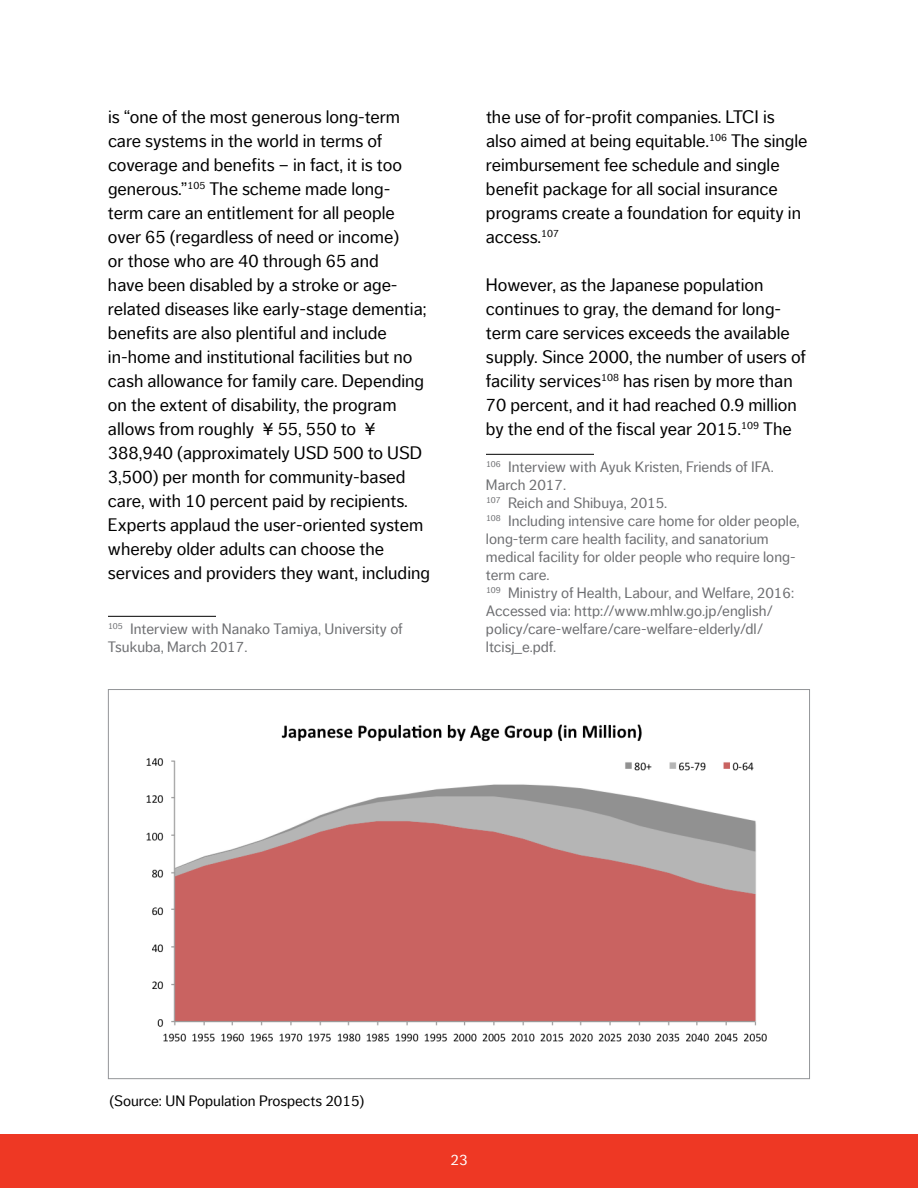
<style>
.page{position:relative;width:918px;height:1188px;background:#fff}
.page>*{position:absolute;margin:0;border:0;box-sizing:border-box;transform-origin:0 0}
.t1{font:18px/24px "Dagny Offc Pro";color:#000}
.t2{font:15px/18px "Dagny Offc Pro";color:#6d6e71}
.t3{font:15px "Dagny Offc Pro";color:#000}
.t4{font:15px "Dagny Offc Pro";color:#fff}
</style>
<div class="page">
<div style="left:0;top:1134px;width:918px;height:54px;background:#ee3824"></div>
<hr style="left:108px;top:616px;width:108px;height:1px;background:#000">
<hr style="left:486px;top:454px;width:108px;height:1px;background:#000">
<img style="left:146px;top:724px;width:621px;height:318px">
<p class="t1" style="left:108px;top:105px;width:324px">is “one of the most generous long-term care systems in the world in terms of coverage and benefits – in fact, it is too generous.”<sup>105</sup> The scheme made long&shy;term care an entitlement for all people over 65 (regardless of need or income)<br>or those who are 40 through 65 and<br>have been disabled by a stroke or age&shy;related diseases like early-stage dementia; benefits are also plentiful and include in-home and institutional facilities but no cash allowance for family care. Depending on the extent of disability, the program allows from roughly ¥ 55, 550 to ¥ 388,940 (approximately USD 500 to USD 3,500) per month for community-based care, with 10 percent paid by recipients.<br>Experts applaud the user-oriented system whereby older adults can choose the services and providers they want, including</p>
<p class="t2" style="left:108px;top:620px;width:296px"><sup>105</sup> Interview with Nanako Tamiya, University of<br>Tsukuba, March 2017.</p>
<p class="t1" style="left:486px;top:105px;width:323px">the use of for-profit companies. LTCI is also aimed at being equitable.<sup>106</sup> The single reimbursement fee schedule and single benefit package for all social insurance programs create a foundation for equity in access.<sup>107</sup></p>
<p class="t1" style="left:486px;top:273px;width:321px">However, as the Japanese population continues to gray, the demand for long&shy;term care services exceeds the available supply. Since 2000, the number of users of facility services<sup>108</sup> has risen by more than 70 percent, and it had reached 0.9 million by the end of the fiscal year 2015.<sup>109</sup> The</p>
<p class="t2" style="left:486px;top:458px;width:315px"><sup>106</sup> Interview with Ayuk Kristen, Friends of IFA.<br>March 2017.<br><sup>107</sup> Reich and Shibuya, 2015.<br><sup>108</sup> Including intensive care home for older people, long-term care health facility, and sanatorium medical facility for older people who require long&shy;term care.<br><sup>109</sup> Ministry of Health, Labour, and Welfare, 2016:<br>Accessed via: http://www.mhlw.go.jp/english/ policy/care-welfare/care-welfare-elderly/dl/ ltcisj_e.pdf.</p>
<p class="t3" style="left:109px;top:1092px;width:256px">(Source: UN Population Prospects 2015)</p>
<p class="t4" style="left:450px;top:1151px;width:19px">23</p>
</div>
